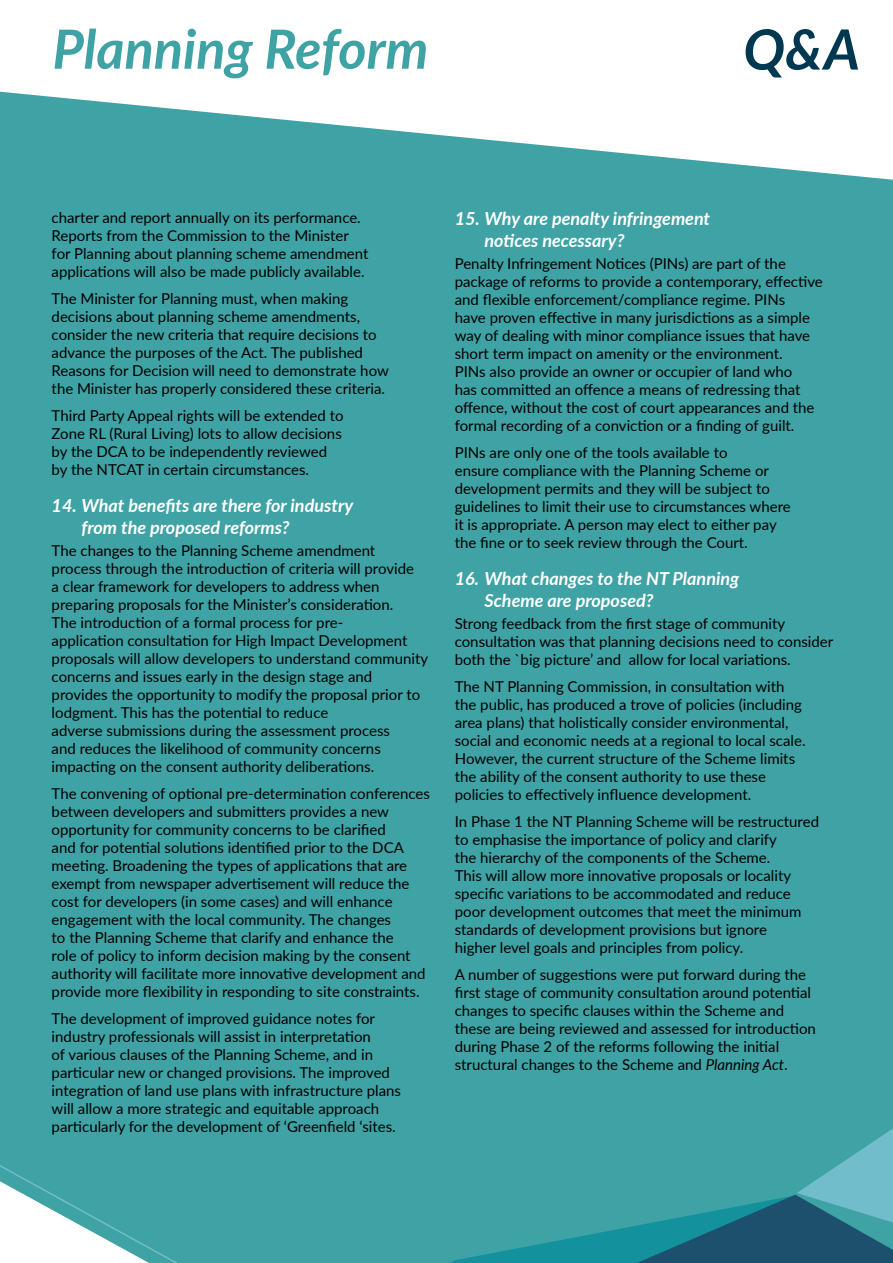
<style>
.page{position:relative;width:893px;height:1263px;background:#fff}
.page>*{position:absolute;margin:0;border:0;box-sizing:border-box;transform-origin:0 0}
.t1{font:italic 700 55.5px "Lato";color:#003851}
.t2{font:italic 700 54px "Lato";color:#3fa2a4}
.t3{font:italic 700 18px/21.6px "Lato";color:#fff}
.t4{font:15px/18px "Lato";color:#000}
.s1{font-style:italic}
</style>
<div class="page">
<div style="left:0;top:65px;width:893px;height:1198px;background:#3fa2a4"></div>
<svg style="left:450px;top:1128px;width:443px;height:135px"></svg>
<svg style="left:0;top:65px;width:893px;height:115px;fill:#fff"></svg>
<svg style="left:0;top:1165px;width:178px;height:98px"></svg>
<h2 class="t2" style="left:52px;top:9px;width:377px">Planning Reform</h2>
<h1 class="t1" style="left:743px;top:9px;width:118px">Q&amp;A</h1>
<p class="t4" style="left:52px;top:208px;width:318px">charter and report annually on its performance.<br>Reports from the Commission to the Minister for Planning about planning scheme amendment applications will also be made publicly available.</p>
<p class="t4" style="left:52px;top:289px;width:339px">The Minister for Planning must, when making decisions about planning scheme amendments, consider the new criteria that require decisions to advance the purposes of the Act. The published Reasons for Decision will need to demonstrate how the Minister has properly considered these criteria.</p>
<p class="t4" style="left:52px;top:406px;width:293px">Third Party Appeal rights will be extended to Zone RL (Rural Living) lots to allow decisions by the DCA to be independently reviewed by the NTCAT in certain circumstances.</p>
<p class="t3" style="left:81px;top:494px;width:273px;text-indent:-30px">14. What benefits are there for industry from the proposed reforms?</p>
<p class="t4" style="left:52px;top:541px;width:378px">The changes to the Planning Scheme amendment process through the introduction of criteria will provide<br>a clear framework for developers to address when preparing proposals for the Minister’s consideration.<br>The introduction of a formal process for pre-<br>application consultation for High Impact Development proposals will allow developers to understand community concerns and issues early in the design stage and provides the opportunity to modify the proposal prior to lodgment. This has the potential to reduce<br>adverse submissions during the assessment process<br>and reduces the likelihood of community concerns impacting on the consent authority deliberations.</p>
<p class="t4" style="left:52px;top:784px;width:380px">The convening of optional pre-determination conferences between developers and submitters provides a new opportunity for community concerns to be clarified<br>and for potential solutions identified prior to the DCA meeting. Broadening the types of applications that are exempt from newspaper advertisement will reduce the cost for developers (in some cases) and will enhance engagement with the local community. The changes<br>to the Planning Scheme that clarify and enhance the<br>role of policy to inform decision making by the consent authority will facilitate more innovative development and provide more flexibility in responding to site constraints.</p>
<p class="t4" style="left:52px;top:1009px;width:351px">The development of improved guidance notes for industry professionals will assist in interpretation<br>of various clauses of the Planning Scheme, and in particular new or changed provisions. The improved integration of land use plans with infrastructure plans will allow a more strategic and equitable approach particularly for the development of ‘Greenfield ‘sites.</p>
<p class="t3" style="left:485px;top:207px;width:227px;text-indent:-30px">15. Why are penalty infringement notices necessary?</p>
<p class="t4" style="left:455px;top:254px;width:370px">Penalty Infringement Notices (PINs) are part of the package of reforms to provide a contemporary, effective and flexible enforcement/compliance regime. PINs<br>have proven effective in many jurisdictions as a simple way of dealing with minor compliance issues that have short term impact on amenity or the environment.<br>PINs also provide an owner or occupier of land who<br>has committed an offence a means of redressing that offence, without the cost of court appearances and the formal recording of a conviction or a finding of guilt.</p>
<p class="t4" style="left:455px;top:443px;width:337px">PINs are only one of the tools available to<br>ensure compliance with the Planning Scheme or development permits and they will be subject to guidelines to limit their use to circumstances where it is appropriate. A person may elect to either pay the fine or to seek review through the Court.</p>
<p class="t3" style="left:484px;top:567px;width:256px;text-indent:-30px">16. What changes to the NT Planning<br>Scheme are proposed?</p>
<p class="t4" style="left:455px;top:614px;width:380px">Strong feedback from the first stage of community consultation was that planning decisions need to consider both the `big picture’ and allow for local variations.</p>
<p class="t4" style="left:455px;top:677px;width:352px">The NT Planning Commission, in consultation with the public, has produced a trove of policies (including area plans) that holistically consider environmental, social and economic needs at a regional to local scale.<br>However, the current structure of the Scheme limits the ability of the consent authority to use these policies to effectively influence development.</p>
<p class="t4" style="left:455px;top:812px;width:366px">In Phase 1 the NT Planning Scheme will be restructured to emphasise the importance of policy and clarify<br>the hierarchy of the components of the Scheme.<br>This will allow more innovative proposals or locality specific variations to be accommodated and reduce poor development outcomes that meet the minimum standards of development provisions but ignore<br>higher level goals and principles from policy.</p>
<p class="t4" style="left:455px;top:965px;width:363px">A number of suggestions were put forward during the first stage of community consultation around potential changes to specific clauses within the Scheme and these are being reviewed and assessed for introduction during Phase 2 of the reforms following the initial structural changes to the Scheme and <span class="s1">Planning Act</span>.</p>
</div>
